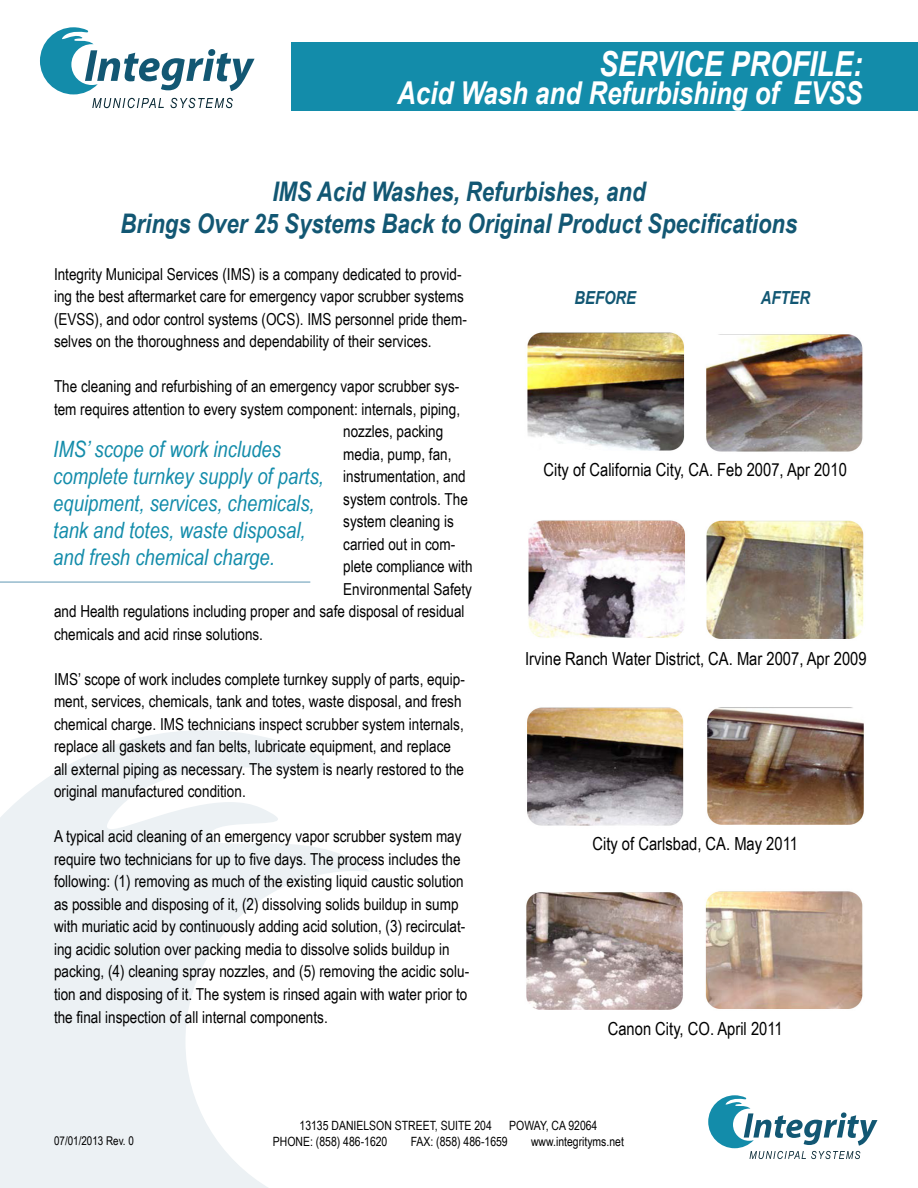
<style>
.page{position:relative;width:918px;height:1188px;background:#fff}
.page>*{position:absolute;margin:0;border:0;box-sizing:border-box;transform-origin:0 0}
.t1{font:italic 700 34.5px "Arial Narrow";color:#fff}
.t2{font:italic 700 31.5px "Arial Narrow";color:#fff}
.t3{font:italic 700 27px/32.4px "Arial Narrow";color:#125773;text-align:center}
.t4{font:italic 22.5px/27px "Arial Narrow";color:#138caa}
.t5{font:18px "Arial Narrow";color:#000}
.t6{font:italic 700 18px "Arial Narrow";color:#125773}
.t7{font:16.5px/22.5px "Arial Narrow";color:#000}
.t8{font:12.75px "Arial Narrow";color:#000}
.t9{font:12px "Arial Narrow";color:#000}
</style>
<div class="page">
<svg style="left:708px;top:1095px;width:169px;height:64px"></svg>
<svg style="left:0;top:730px;width:369px;height:458px;fill:#ecf1f4"></svg>
<div style="left:291px;top:42px;width:627px;height:69px;background:#138caa"></div>
<svg style="left:40px;top:27px;width:215px;height:81px"></svg>
<hr style="left:0;top:581px;width:310px;height:2px;background:#95bacd">
<img style="left:706px;top:334px;width:157px;height:118px">
<img style="left:527px;top:332px;width:158px;height:119px">
<img style="left:707px;top:707px;width:157px;height:118px">
<img style="left:527px;top:707px;width:157px;height:119px">
<img style="left:706px;top:520px;width:158px;height:119px">
<img style="left:528px;top:520px;width:157px;height:118px">
<img style="left:705px;top:891px;width:158px;height:118px">
<img style="left:526px;top:892px;width:157px;height:118px">
<h1 class="t1" style="left:599px;top:38px;width:265px">SERVICE PROFILE:</h1>
<h2 class="t2" style="left:397px;top:69px;width:467px">Acid Wash and Refurbishing of EVSS</h2>
<h3 class="t3" style="left:121px;top:174px;width:678px">IMS Acid Washes, Refurbishes, and<br>Brings Over 25 Systems Back to Original Product Specifications</h3>
<p class="t7" style="left:54px;top:262px;width:414px">Integrity Municipal Services (IMS) is a company dedicated to provid&shy;ing the best aftermarket care for emergency vapor scrubber systems (EVSS), and odor control systems (OCS). IMS personnel pride them&shy;selves on the thoroughness and dependability of their services.</p>
<p class="t7" style="left:54px;top:375px;width:407px">The cleaning and refurbishing of an emergency vapor scrubber sys-</p>
<p class="t7" style="left:54px;top:397px;width:408px">tem requires attention to every system component: internals, piping,</p>
<p class="t7" style="left:343px;top:420px;width:102px">nozzles, packing</p>
<p class="t7" style="left:343px;top:442px;width:110px">media, pump, fan,</p>
<p class="t7" style="left:343px;top:465px;width:124px">instrumentation, and</p>
<p class="t7" style="left:343px;top:487px;width:126px">system controls. The</p>
<p class="t7" style="left:343px;top:510px;width:112px">system cleaning is</p>
<p class="t7" style="left:343px;top:532px;width:114px">carried out in com-</p>
<p class="t7" style="left:343px;top:555px;width:131px">plete compliance with</p>
<p class="t7" style="left:343px;top:577px;width:130px">Environmental Safety</p>
<p class="t7" style="left:54px;top:600px;width:412px">and Health regulations including proper and safe disposal of residual</p>
<p class="t7" style="left:54px;top:622px;width:211px">chemicals and acid rinse solutions.</p>
<p class="t7" style="left:54px;top:667px;width:412px">IMS’ scope of work includes complete turnkey supply of parts, equip&shy;ment, services, chemicals, tank and totes, waste disposal, and fresh chemical charge. IMS technicians inspect scrubber system internals, replace all gaskets and fan belts, lubricate equipment, and replace all external piping as necessary. The system is nearly restored to the original manufactured condition.</p>
<p class="t7" style="left:54px;top:825px;width:417px">A typical acid cleaning of an emergency vapor scrubber system may require two technicians for up to five days. The process includes the following: (1) removing as much of the existing liquid caustic solution as possible and disposing of it, (2) dissolving solids buildup in sump with muriatic acid by continuously adding acid solution, (3) recirculat&shy;ing acidic solution over packing media to dissolve solids buildup in packing, (4) cleaning spray nozzles, and (5) removing the acidic solu&shy;tion and disposing of it. The system is rinsed again with water prior to the final inspection of all internal components.</p>
<h3 class="t4" style="left:53px;top:436px;width:272px">IMS’ scope of work includes complete turnkey supply of parts, equipment, services, chemicals, tank and totes, waste disposal, and fresh chemical charge.</h3>
<p class="t6" style="left:575px;top:284px;width:63px">BEFORE</p>
<p class="t6" style="left:761px;top:284px;width:51px">AFTER</p>
<p class="t5" style="left:544px;top:457px;width:305px">City of California City, CA. Feb 2007, Apr 2010</p>
<p class="t5" style="left:525px;top:645px;width:343px">Irvine Ranch Water District, CA. Mar 2007, Apr 2009</p>
<p class="t5" style="left:592px;top:831px;width:207px">City of Carlsbad, CA. May 2011</p>
<p class="t5" style="left:608px;top:1015px;width:177px">Canon City, CO. April 2011</p>
<p class="t8" style="left:300px;top:1116px;width:194px">13135 DANIELSON STREET, SUITE 204</p>
<p class="t8" style="left:509px;top:1116px;width:90px">POWAY, CA 92064</p>
<p class="t9" style="left:54px;top:1132px;width:81px">07/01/2013 Rev. 0</p>
<p class="t8" style="left:273px;top:1132px;width:116px">PHONE: (858) 486-1620</p>
<p class="t8" style="left:411px;top:1132px;width:99px">FAX: (858) 486-1659</p>
<p class="t8" style="left:531px;top:1132px;width:94px">www.integrityms.net</p>
</div>
